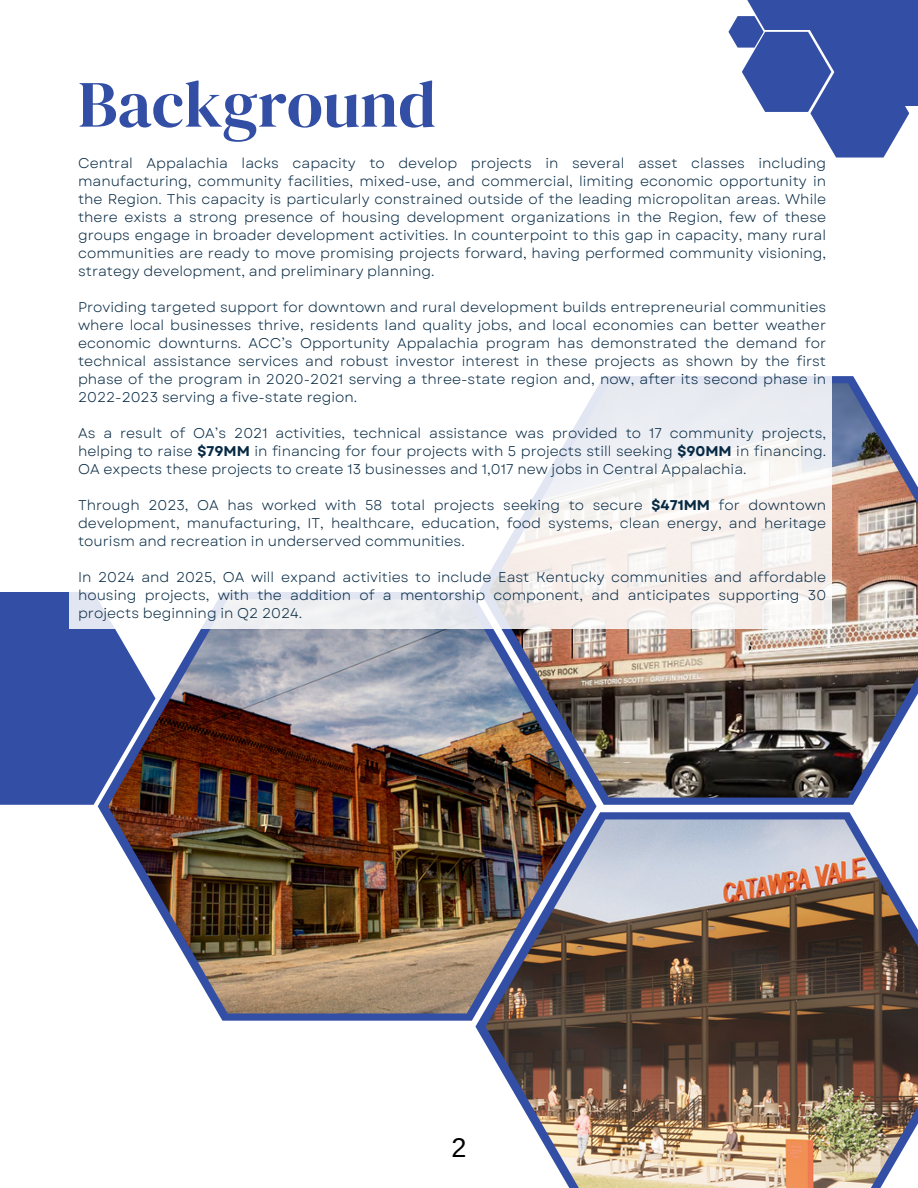
<style>
.page{position:relative;width:918px;height:1188px;background:#fff}
.page>*{position:absolute;margin:0;border:0;box-sizing:border-box;transform-origin:0 0}
.t1{font:66px "DM Serif Display";color:#334ea5}
.t2{font:27px "Arimo";color:#000}
.t3{font:14.1px/18px "Garet";color:#072a44;text-align:justify}
.s1{font-weight:700}
</style>
<div class="page">
<svg style="left:475px;top:812px;width:379px;height:233px;fill:#334ea5"></svg>
<div style="left:0;top:592px;width:155px;height:213px;background:#334ea5"></div>
<img style="left:486px;top:819px;width:432px;height:369px">
<div style="left:792px;top:0;width:126px;height:106px;background:#334ea5"></div>
<svg style="left:728px;top:16px;width:181px;height:142px"></svg>
<div style="left:739px;top:0;width:107px;height:30px;background:#334ea5"></div>
<svg style="left:98px;top:628px;width:499px;height:393px"></svg>
<img style="left:108px;top:628px;width:478px;height:385px">
<img style="left:479px;top:376px;width:378px;height:429px">
<img style="left:489px;top:383px;width:429px;height:415px">
<svg style="left:69px;top:376px;width:762px;height:252px"></svg>
<p class="t1" style="left:78px;top:58px;width:360px">Background</p>
<p class="t3" style="left:78px;top:154px;width:750px">Central Appalachia lacks capacity to develop projects in several asset classes including manufacturing, community facilities, mixed-use, and commercial, limiting economic opportunity in the Region. This capacity is particularly constrained outside of the leading micropolitan areas. While there exists a strong presence of housing development organizations in the Region, few of these groups engage in broader development activities. In counterpoint to this gap in capacity, many rural communities are ready to move promising projects forward, having performed community visioning, strategy development, and preliminary planning.</p>
<p class="t3" style="left:78px;top:298px;width:750px">Providing targeted support for downtown and rural development builds entrepreneurial communities where local businesses thrive, residents land quality jobs, and local economies can better weather economic downturns. ACC’s Opportunity Appalachia program has demonstrated the demand for technical assistance services and robust investor interest in these projects as shown by the first phase of the program in 2020-2021 serving a three-state region and, now, after its second phase in 2022-2023 serving a five-state region.</p>
<p class="t3" style="left:78px;top:424px;width:750px">As a result of OA’s 2021 activities, technical assistance was provided to 17 community projects, helping to raise <span class="s1">$79MM</span> in financing for four projects with 5 projects still seeking <span class="s1">$90MM</span> in financing.<br>OA expects these projects to create 13 businesses and 1,017 new jobs in Central Appalachia.</p>
<p class="t3" style="left:78px;top:496px;width:750px">Through 2023, OA has worked with 58 total projects seeking to secure <span class="s1">$471MM</span> for downtown development, manufacturing, IT, healthcare, education, food systems, clean energy, and heritage tourism and recreation in underserved communities.</p>
<p class="t3" style="left:78px;top:568px;width:750px">In 2024 and 2025, OA will expand activities to include East Kentucky communities and affordable housing projects, with the addition of a mentorship component, and anticipates supporting 30 projects beginning in Q2 2024.</p>
<p class="t2" style="left:451px;top:1133px;width:17px">2</p>
</div>
